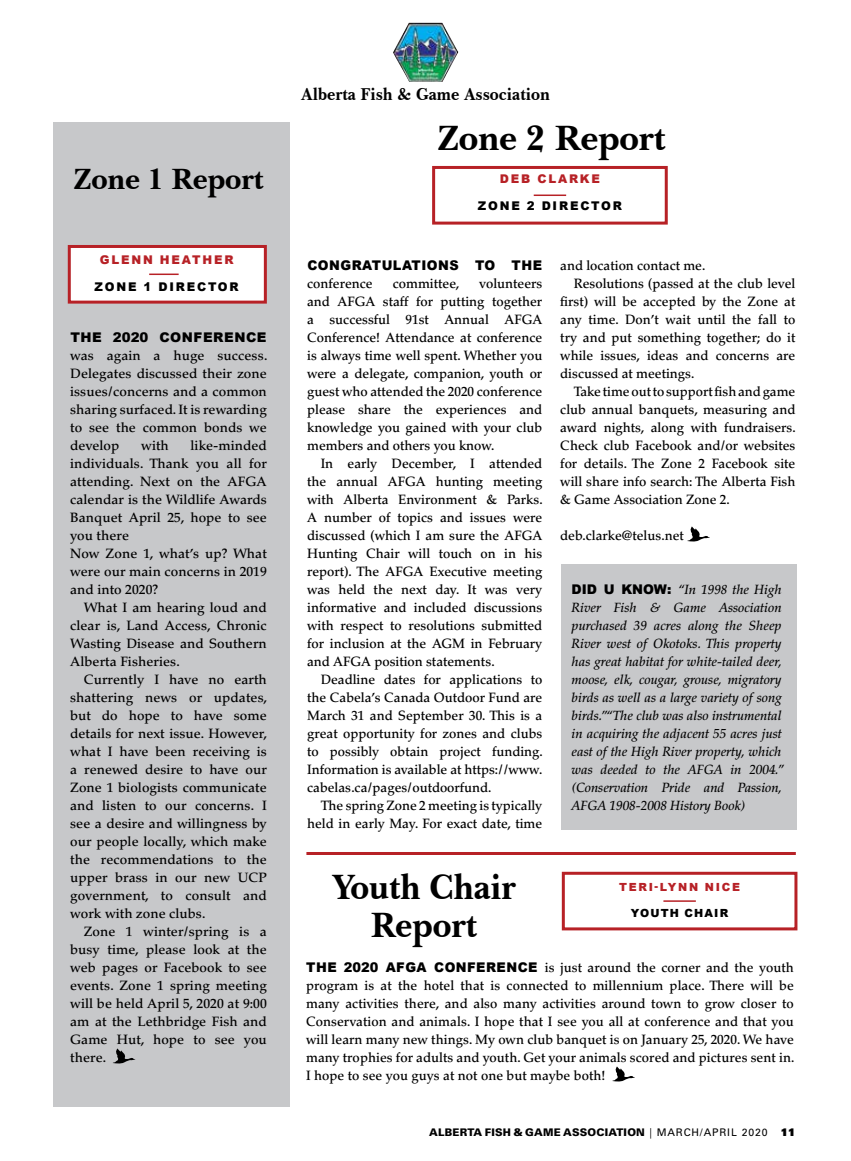
<style>
.page{position:relative;width:851px;height:1161px;background:#fff}
.page>*{position:absolute;margin:0;border:0;box-sizing:border-box;transform-origin:0 0}
.t1{font:700 36px/37.5px "Baskerville BT";letter-spacing:-.01em;color:#000;text-align:center;scale:.95 1}
.t2{font:700 36px "Baskerville BT";letter-spacing:-.01em;color:#000}
.t3{font:700 30px "Baskerville BT";letter-spacing:-.01em;color:#000}
.t4{font:700 17.55px "Baskerville BT";color:#000;scale:.93 1}
.t5{font:500 13.5px/18px "Palatino LT Std";color:#000;text-align:justify}
.t6{font:italic 500 13.35px/18px "Palatino LT Std";color:#000}
.t7{font:900 13.35px "Arial";letter-spacing:.035em;color:#000}
.t8{font:900 12px "Arial";letter-spacing:.155em;color:#000}
.t9{font:900 12px "Arial";letter-spacing:.155em;color:#b72126}
.t10{font:900 11.25px "Arial";letter-spacing:.155em;color:#b72126}
.t11{font:900 11.25px "Arial";letter-spacing:.105em;color:#000}
.t12{font:900 10.5px "Univers LT Std";letter-spacing:.02em;color:#000}
.s1{font-family:"Arial";font-weight:900;font-style:normal}
.s2{font-family:"Arial";font-weight:900;font-size:13.35px}
.s3{font-weight:400;font-stretch:condensed}
.s4{font-weight:400}
.s5{font-family:"Univers LT Std X Black";font-weight:400}
</style>
<div class="page">
<img style="left:393px;top:23px;width:16px;height:49px">
<div style="left:54px;top:123px;width:236px;height:984px;background:#c7c8ca"></div>
<svg style="left:687px;top:527px;width:23px;height:15px"></svg>
<svg style="left:612px;top:1067px;width:23px;height:15px"></svg>
<div style="left:561px;top:872px;width:236px;height:58px;background:#fff;border:3px solid #b72126"></div>
<hr style="left:663px;top:900px;width:32px;height:2px;background:#b72126">
<div style="left:68px;top:245px;width:199px;height:59px;background:#fff;border:3px solid #b72126"></div>
<hr style="left:149px;top:274px;width:30px;height:1px;background:#b72126">
<div style="left:561px;top:565px;width:235px;height:265px;background:#c7c8ca"></div>
<div style="left:432px;top:166px;width:235px;height:59px;background:#fff;border:3px solid #b72126"></div>
<hr style="left:533px;top:195px;width:33px;height:1px;background:#b72126">
<svg style="left:113px;top:1049px;width:23px;height:15px"></svg>
<hr style="left:306px;top:852px;width:489px;height:3px;background:#b72126">
<h2 class="t3" style="left:74px;top:158px;width:191px">Zone 1 Report</h2>
<p class="t9" style="left:100px;top:251px;width:135px">GLENN HEATHER</p>
<p class="t8" style="left:94px;top:278px;width:146px">ZONE 1 DIRECTOR</p>
<p class="t7" style="left:70px;top:328px;width:198px">THE 2020 CONFERENCE</p>
<p class="t5" style="left:70px;top:347px;width:199px">was again a huge success.<br>Delegates discussed their zone issues/concerns and a common sharing surfaced. It is rewarding to see the common bonds we develop</p>
<p class="t5" style="left:70px;top:437px;width:198px;text-align:left;text-indent:120px">like-minded individuals. Thank you all for attending. Next on the AFGA calendar is the Wildlife Awards<br>Banquet April 25, hope to see you there<br>Now Zone 1, what’s up? What were our main concerns in 2019 and into 2020?</p>
<p class="t5" style="left:70px;top:599px;width:198px;text-indent:14px">What I am hearing loud and clear is, Land Access, Chronic Wasting Disease and Southern Alberta Fisheries.</p>
<p class="t5" style="left:70px;top:671px;width:199px;text-indent:14px">Currently I have no earth shattering news or updates, but do hope to have some details for next issue. However, what I have been receiving is a renewed desire to have our Zone 1 biologists communicate and listen to our concerns. I see a desire and willingness by our people locally, which make the recommendations to the upper brass in our new UCP government, to consult and work with zone clubs.</p>
<p class="t5" style="left:70px;top:922px;width:198px;text-indent:14px">Zone 1 winter/spring is a busy time, please look at the web pages or Facebook to see events. Zone 1 spring meeting will be held April 5, 2020 at 9:00 am at the Lethbridge Fish and Game Hut, hope to see you there.</p>
<p class="t5" style="left:141px;top:437px;width:29px">with</p>
<p class="t4" style="left:301px;top:82px;width:269px">Alberta Fish &amp; Game Association</p>
<h1 class="t2" style="left:438px;top:113px;width:229px">Zone 2 Report</h1>
<p class="t9" style="left:499px;top:170px;width:102px">DEB CLARKE</p>
<p class="t8" style="left:478px;top:197px;width:146px">ZONE 2 DIRECTOR</p>
<p class="t7" style="left:307px;top:256px;width:236px">CONGRATULATIONS TO THE</p>
<p class="t5" style="left:307px;top:275px;width:67px">conference</p>
<p class="t5" style="left:393px;top:275px;width:68px">committee,</p>
<p class="t5" style="left:307px;top:275px;width:237px;text-indent:172px">volunteers and AFGA staff for putting together a successful 91st Annual AFGA Conference! Attendance at conference is always time well spent. Whether you were a delegate, companion, youth or guest who attended the 2020 conference please share the experiences and knowledge you gained with your club members and others you know.</p>
<p class="t5" style="left:307px;top:455px;width:237px;text-indent:14px">In early December, I attended the annual AFGA hunting meeting with Alberta Environment &amp; Parks.<br>A number of topics and issues were discussed (which I am sure the AFGA Hunting Chair will touch on in his report). The AFGA Executive meeting was held the next day. It was very informative and included discussions with respect to resolutions submitted for inclusion at the AGM in February and AFGA position statements.</p>
<p class="t5" style="left:307px;top:671px;width:237px;text-indent:14px">Deadline dates for applications to the Cabela’s Canada Outdoor Fund are March 31 and September 30. This is a great opportunity for zones and clubs to possibly obtain project funding.<br>Information is available at https://www. cabelas.ca/pages/outdoorfund.</p>
<p class="t5" style="left:307px;top:797px;width:237px;text-align:right">The spring Zone 2 meeting is typically held in early May. For exact date, time</p>
<p class="t5" style="left:560px;top:257px;width:146px">and location contact me.</p>
<p class="t5" style="left:573px;top:275px;width:223px">Resolutions (passed at the club level</p>
<p class="t5" style="left:560px;top:292px;width:236px">first) will be accepted by the Zone at</p>
<p class="t5" style="left:560px;top:310px;width:237px">any time. Don’t wait until the fall to</p>
<p class="t5" style="left:560px;top:328px;width:236px">try and put something together; do it</p>
<p class="t5" style="left:560px;top:346px;width:237px">while issues, ideas and concerns are</p>
<p class="t5" style="left:560px;top:364px;width:136px">discussed at meetings.</p>
<p class="t5" style="left:573px;top:382px;width:223px">Take time out to support fish and game</p>
<p class="t5" style="left:560px;top:400px;width:237px">club annual banquets, measuring and</p>
<p class="t5" style="left:560px;top:418px;width:237px">award nights, along with fundraisers.</p>
<p class="t5" style="left:560px;top:436px;width:237px">Check club Facebook and/or websites</p>
<p class="t5" style="left:560px;top:454px;width:237px">for details. The Zone 2 Facebook site</p>
<p class="t5" style="left:560px;top:472px;width:237px">will share info search: The Alberta Fish</p>
<p class="t5" style="left:560px;top:490px;width:171px">&amp; Game Association Zone 2.</p>
<p class="t5" style="left:560px;top:526px;width:125px">deb.clarke@telus.net</p>
<p class="t6" style="left:571px;top:581px;width:214px"><span class="s1">DID U KNOW:</span> “In 1998 the High River Fish &amp; Game Association purchased 39 acres along the Sheep River west of Okotoks. This property has great habitat for white-tailed deer, moose, elk, cougar, grouse, migratory birds as well as a large variety of song birds.” “The club was also instrumental in acquiring the adjacent 55 acres just east of the High River property, which was deeded to the AFGA in 2004.” (Conservation Pride and Passion, AFGA 1908-2008 History Book)</p>
<h1 class="t1" style="left:331px;top:867px;width:196px">Youth Chair<br>Report</h1>
<p class="t10" style="left:619px;top:879px;width:122px">TERI-LYNN NICE</p>
<p class="t11" style="left:631px;top:905px;width:99px">YOUTH CHAIR</p>
<p class="t5" style="left:306px;top:959px;width:489px"><span class="s2">THE 2020 AFGA CONFERENCE</span> is just around the corner and the youth program is at the hotel that is connected to millennium place. There will be many activities there, and also many activities around town to grow closer to Conservation and animals. I hope that I see you all at conference and that you will learn many new things. My own club banquet is on January 25, 2020. We have many trophies for adults and youth. Get your animals scored and pictures sent in.<br>I hope to see you guys at not one but maybe both!</p>
<p class="t12" style="left:429px;top:1125px;width:368px">ALBERTA FISH &amp; GAME ASSOCIATION <span class="s3">|</span> <span class="s4">MARCH/APRIL 2020</span> <span class="s5">11</span></p>
</div>
